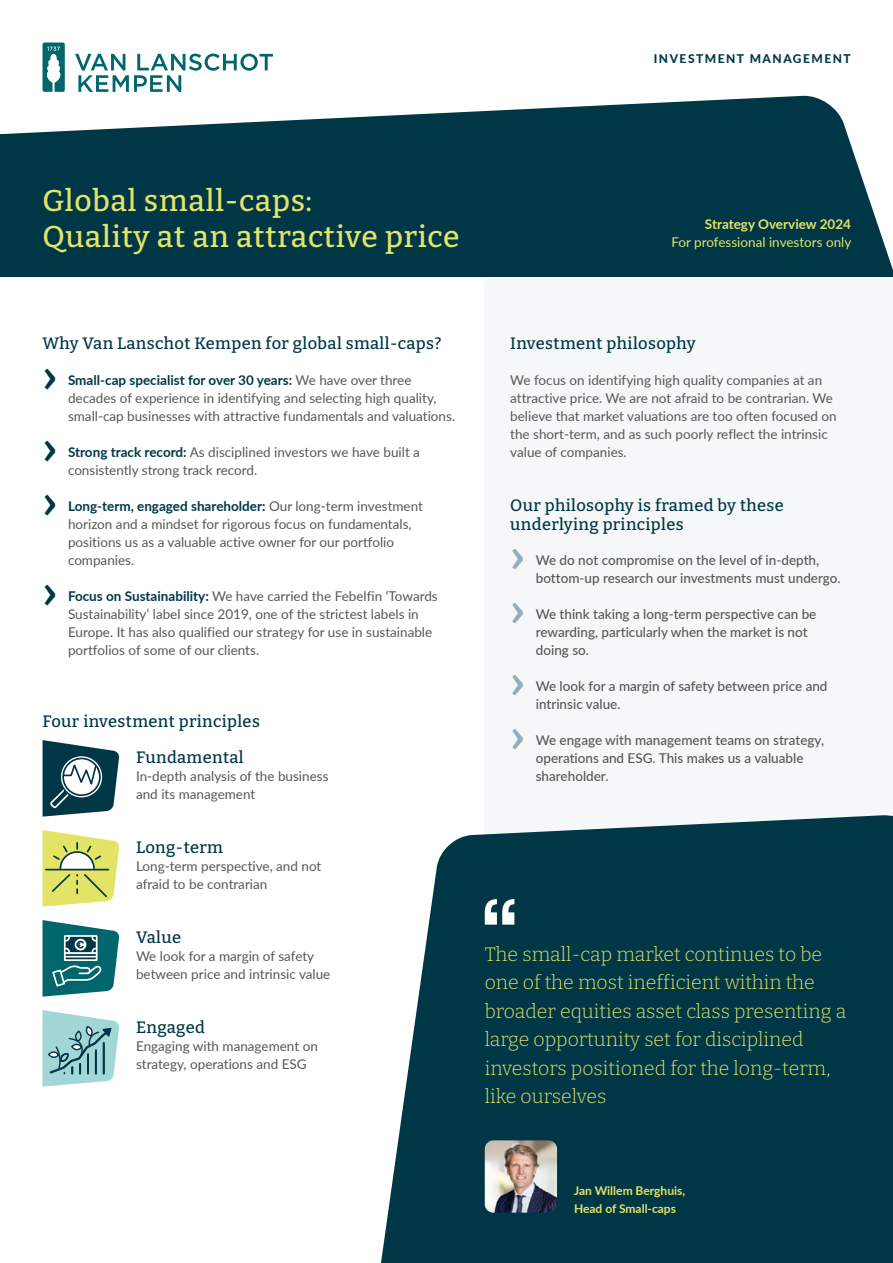
<style>
.page{position:relative;width:893px;height:1263px;background:#fff}
.page>*{position:absolute;margin:0;border:0;box-sizing:border-box;transform-origin:0 0}
.t1{font:600 48px "Bitter";color:#95acba}
.t2{font:600 48px "Bitter";color:#003747}
.t3{font:500 30px/36px "Bitter";letter-spacing:.025em;color:#e3e366}
.t4{font:300 19.5px/28.5px "Bitter";color:#e3e366}
.t5{font:500 16.5px/19.5px "Bitter";letter-spacing:.025em;color:#003747}
.t6{font:13.5px/18px "Lato";color:#575756}
.t7{font:500 13.5px/18px "Lato";color:#575756}
.t8{font:13.5px "Lato";color:#e3e366}
.t9{font:700 13.5px "Lato";color:#e3e366}
.t10{font:700 12px/18px "Lato";color:#e3e366}
.t11{font:800 12px "Lato";letter-spacing:.125em;color:#003747}
.s1{font-weight:700;color:#003747}
</style>
<div class="page">
<div style="left:485px;top:277px;width:408px;height:986px;background:#f6f7f8"></div>
<svg style="left:0;top:95px;width:893px;height:182px;background:#21515f"></svg>
<svg style="left:381px;top:815px;width:512px;height:448px;background:#154856"></svg>
<svg style="left:75px;top:54px;width:198px;height:38px"></svg>
<svg style="left:43px;top:43px;width:22px;height:49px"></svg>
<svg style="left:485px;top:899px;width:29px;height:26px"></svg>
<img style="left:485px;top:1140px;width:72px;height:73px">
<svg style="left:43px;top:740px;width:76px;height:77px"></svg>
<div style="left:62px;top:758px;width:39px;height:38px;border:2px solid #003646;border-radius:50%"></div>
<svg style="left:43px;top:920px;width:76px;height:77px"></svg>
<svg style="left:43px;top:830px;width:76px;height:77px"></svg>
<svg style="left:43px;top:1010px;width:76px;height:77px;background:#9ecacc"></svg>
<p class="t11" style="left:654px;top:49px;width:199px">INVESTMENT MANAGEMENT</p>
<h2 class="t3" style="left:43px;top:180px;width:419px">Global small-caps:<br>Quality at an attractive price</h2>
<p class="t9" style="left:705px;top:214px;width:148px">Strategy Overview 2024</p>
<p class="t8" style="left:671px;top:232px;width:181px">For professional investors only</p>
<p class="t5" style="left:42px;top:332px;width:401px">Why Van Lanschot Kempen for global small-caps?</p>
<h1 class="t2" style="left:42px;top:338px;width:17px">›</h1>
<p class="t6" style="left:68px;top:370px;width:389px"><span class="s1">Small-cap specialist for over 30 years:</span> We have over three decades of experience in identifying and selecting high quality, small-cap businesses with attractive fundamentals and valuations.</p>
<h1 class="t2" style="left:42px;top:410px;width:17px">›</h1>
<p class="t6" style="left:68px;top:442px;width:353px"><span class="s1">Strong track record:</span> As disciplined investors we have built a consistently strong track record.</p>
<h1 class="t2" style="left:42px;top:464px;width:17px">›</h1>
<p class="t6" style="left:68px;top:496px;width:356px"><span class="s1">Long-term, engaged shareholder:</span> Our long-term investment horizon and a mindset for rigorous focus on fundamentals, positions us as a valuable active owner for our portfolio companies.</p>
<h1 class="t2" style="left:42px;top:554px;width:17px">›</h1>
<p class="t6" style="left:68px;top:586px;width:371px"><span class="s1">Focus on Sustainability:</span> We have carried the Febelfin ‘Towards Sustainability’ label since 2019, one of the strictest labels in Europe. It has also qualified our strategy for use in sustainable portfolios of some of our clients.</p>
<p class="t5" style="left:43px;top:710px;width:219px">Four investment principles</p>
<p class="t5" style="left:136px;top:746px;width:109px">Fundamental</p>
<p class="t6" style="left:136px;top:766px;width:194px">In-depth analysis of the business and its management</p>
<p class="t5" style="left:136px;top:836px;width:88px">Long-term</p>
<p class="t6" style="left:136px;top:856px;width:187px">Long-term perspective, and not afraid to be contrarian</p>
<p class="t5" style="left:136px;top:926px;width:46px">Value</p>
<p class="t6" style="left:136px;top:946px;width:196px">We look for a margin of safety between price and intrinsic value</p>
<p class="t5" style="left:136px;top:1016px;width:70px">Engaged</p>
<p class="t6" style="left:136px;top:1036px;width:183px">Engaging with management on strategy, operations and ESG</p>
<p class="t5" style="left:510px;top:332px;width:187px">Investment philosophy</p>
<p class="t6" style="left:510px;top:370px;width:328px">We focus on identifying high quality companies at an attractive price. We are not afraid to be contrarian. We believe that market valuations are too often focused on the short-term, and as such poorly reflect the intrinsic value of companies.</p>
<p class="t5" style="left:510px;top:494px;width:275px">Our philosophy is framed by these underlying principles</p>
<h1 class="t1" style="left:510px;top:518px;width:17px">›</h1>
<p class="t7" style="left:536px;top:550px;width:306px">We do not compromise on the level of in-depth, bottom-up research our investments must undergo.</p>
<h1 class="t1" style="left:510px;top:572px;width:17px">›</h1>
<p class="t7" style="left:536px;top:604px;width:282px">We think taking a long-term perspective can be rewarding, particularly when the market is not doing so.</p>
<h1 class="t1" style="left:510px;top:644px;width:17px">›</h1>
<p class="t7" style="left:536px;top:676px;width:293px">We look for a margin of safety between price and intrinsic value.</p>
<h1 class="t1" style="left:510px;top:698px;width:17px">›</h1>
<p class="t7" style="left:536px;top:730px;width:290px">We engage with management teams on strategy, operations and ESG. This makes us a valuable shareholder.</p>
<h3 class="t4" style="left:485px;top:939px;width:363px">The small-cap market continues to be one of the most inefficient within the broader equities asset class presenting a large opportunity set for disciplined investors positioned for the long-term, like ourselves</h3>
<p class="t10" style="left:574px;top:1181px;width:113px">Jan Willem Berghuis,<br>Head of Small-caps</p>
</div>
